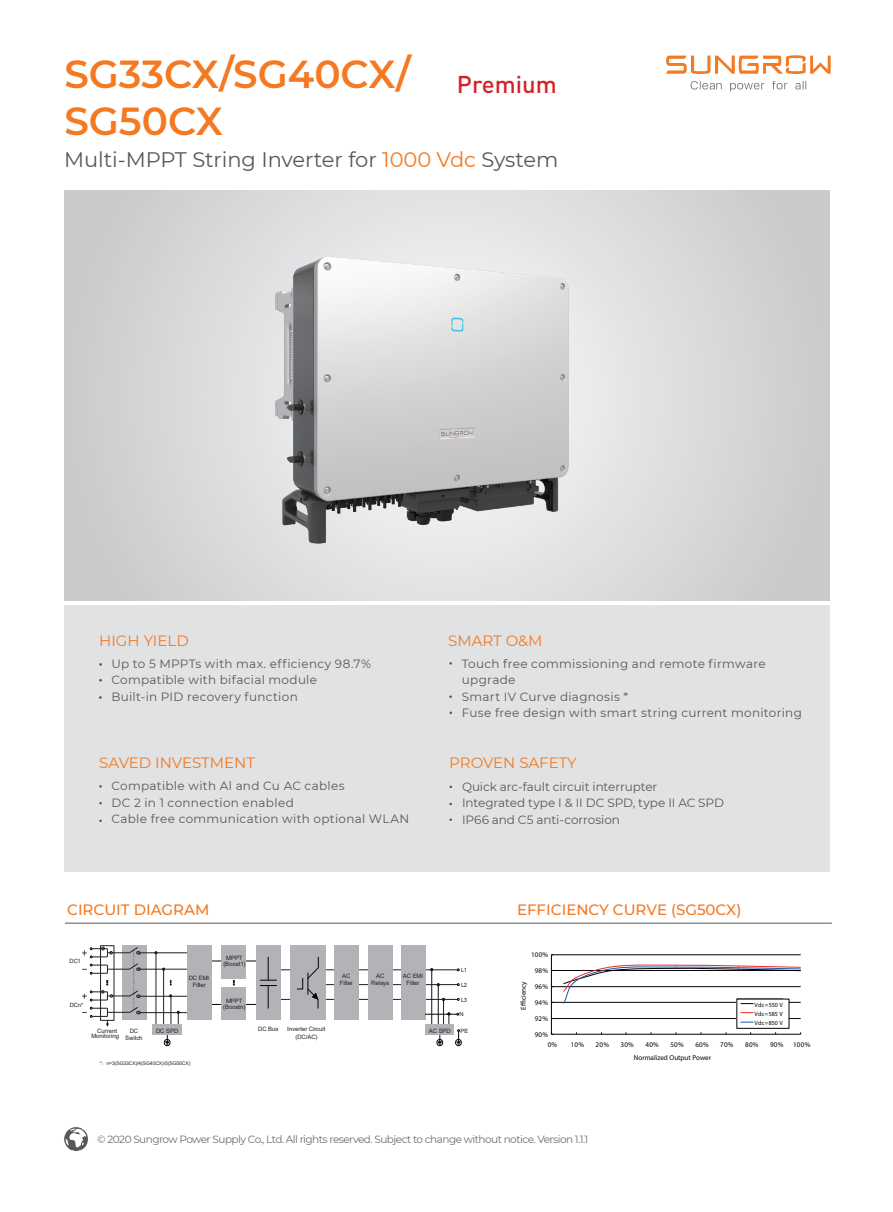
<style>
.page{position:relative;width:893px;height:1212px;background:#fff}
.page>*{position:absolute;margin:0;border:0;box-sizing:border-box;transform-origin:0 0}
.t1{font:600 39px/46.8px "Montserrat";color:#f47921}
.t2{font:500 24px "DIN";color:#d1232a}
.t3{font:21px "Montserrat";letter-spacing:-.005em;color:#57585a}
.t4{font:15px "Montserrat";color:#f47921}
.t5{font:500 15px "Montserrat";color:#f47921}
.t6{font:12px/16.5px "Montserrat";letter-spacing:.02em;color:#57585a}
.t7{font:12px/16.5px "Montserrat";letter-spacing:-.01em;color:#57585a}
.t8{font:10.5px "Montserrat";letter-spacing:-.05em;color:#6c6d70}
.t9{font:800 7.2px "Helvetica Neue LT Std";color:#030303}
.t10{font:800 7.05px "Helvetica Neue LT Std";color:#030303}
.t11{font:800 6.15px/9.1px "Helvetica Neue LT Std";letter-spacing:.02em;color:#030303;text-align:justify}
.t12{font:6.15px/9.3px "Sim Sun";color:#030303}
.t13{font:6px/7.2px "Arial";letter-spacing:-.005em;color:#231f20;text-align:center}
.t14{font:300 6px "Adobe Song Std";color:#040503}
.t15{font:5.85px "Arial";letter-spacing:-.045em;color:#231f20}
.t16{font:4.95px "Arial";letter-spacing:-.005em;color:#231f20}
.s1{color:#f47921}
.s2{font-family:"Adobe Song Std";font-weight:300}
</style>
<div class="page">
<img style="left:64px;top:1127px;width:24px;height:25px">
<svg style="left:666px;top:55px;width:165px;height:19px"></svg>
<svg style="left:691px;top:81px;width:31px;height:8px"></svg>
<svg style="left:730px;top:83px;width:34px;height:8px"></svg>
<svg style="left:795px;top:81px;width:11px;height:8px"></svg>
<svg style="left:772px;top:81px;width:15px;height:8px"></svg>
<hr style="left:438px;top:985px;width:1px;height:43px;background:#231f20">
<hr style="left:431px;top:970px;width:1px;height:57px;background:#231f20">
<div style="left:122px;top:945px;width:25px;height:75px;background:#b2b3b7"></div>
<hr style="left:200px;top:1004px;width:69px;height:1px;background:#040503">
<hr style="left:140px;top:1012px;width:66px;height:1px;background:#231f20">
<hr style="left:140px;top:996px;width:57px;height:1px;background:#231f20">
<hr style="left:200px;top:961px;width:69px;height:1px;background:#040503">
<hr style="left:322px;top:984px;width:135px;height:1px;background:#231f20">
<div style="left:455px;top:1039px;width:7px;height:7px;border:1px solid #040503;border-radius:50%"></div>
<svg style="left:457px;top:1029px;width:3px;height:16px"></svg>
<div style="left:437px;top:1039px;width:6px;height:7px;border:1px solid #040503;border-radius:50%"></div>
<svg style="left:438px;top:998px;width:12px;height:47px"></svg>
<div style="left:426px;top:1025px;width:28px;height:10px;background:#b2b3b7"></div>
<hr style="left:140px;top:969px;width:66px;height:1px;background:#231f20">
<hr style="left:268px;top:969px;width:189px;height:1px;background:#231f20">
<hr style="left:272px;top:999px;width:185px;height:1px;background:#231f20">
<div style="left:334px;top:945px;width:25px;height:75px;background:#b2b3b7"></div>
<div style="left:368px;top:945px;width:24px;height:75px;background:#b2b3b7"></div>
<div style="left:401px;top:945px;width:25px;height:75px;background:#b2b3b7"></div>
<div style="left:290px;top:945px;width:36px;height:75px;background:#b2b3b7"></div>
<svg style="left:297px;top:956px;width:22px;height:52px"></svg>
<hr style="left:140px;top:952px;width:57px;height:1px;background:#231f20">
<div style="left:256px;top:945px;width:25px;height:75px;background:#b2b3b7"></div>
<svg style="left:260px;top:957px;width:17px;height:51px"></svg>
<div style="left:100px;top:945px;width:14px;height:75px;border:1px dashed #231f20"></div>
<div style="left:187px;top:945px;width:24px;height:75px;background:#b2b3b7"></div>
<div style="left:221px;top:945px;width:25px;height:33px;background:#b2b3b7"></div>
<div style="left:221px;top:987px;width:25px;height:33px;background:#b2b3b7"></div>
<hr style="left:425px;top:1014px;width:32px;height:1px;background:#040503">
<hr style="left:156px;top:953px;width:1px;height:73px;background:#231f20">
<svg style="left:177px;top:1011px;width:3px;height:14px"></svg>
<hr style="left:171px;top:995px;width:1px;height:34px;background:#231f20">
<hr style="left:163px;top:969px;width:1px;height:64px;background:#231f20">
<div style="left:164px;top:1039px;width:6px;height:7px;border:1px solid #040503;border-radius:50%"></div>
<svg style="left:165px;top:1035px;width:4px;height:10px"></svg>
<div style="left:153px;top:1025px;width:29px;height:10px;background:#b2b3b7"></div>
<svg style="left:82px;top:946px;width:58px;height:28px"></svg>
<svg style="left:82px;top:980px;width:58px;height:46px"></svg>
<hr style="left:551px;top:1018px;width:250px;height:1px;background:#030303">
<hr style="left:551px;top:1002px;width:250px;height:1px;background:#030303">
<hr style="left:551px;top:986px;width:250px;height:1px;background:#030303">
<hr style="left:551px;top:970px;width:250px;height:1px;background:#030303">
<hr style="left:551px;top:954px;width:250px;height:1px;background:#030303">
<hr style="left:551px;top:955px;width:1px;height:79px;background:#030303">
<hr style="left:551px;top:1034px;width:250px;height:1px;background:#030303">
<div style="left:737px;top:999px;width:52px;height:29px;background:#fff"></div>
<svg style="left:741px;top:1012px;width:12px;height:1px"></svg>
<svg style="left:741px;top:1021px;width:12px;height:2px"></svg>
<svg style="left:562px;top:964px;width:239px;height:40px"></svg>
<div style="left:65px;top:605px;width:765px;height:267px;background:#e1e2e4"></div>
<svg style="left:65px;top:190px;width:765px;height:410px;background:#d6d7d9"></svg>
<hr style="left:65px;top:923px;width:767px;height:1px;background:#57585a">
<img style="left:260px;top:243px;width:335px;height:320px">
<h1 class="t1" style="left:64px;top:49px;width:348px">SG33CX/SG40CX/<br>SG50CX</h1>
<h2 class="t2" style="left:457px;top:69px;width:101px">Premium</h2>
<h3 class="t3" style="left:64px;top:145px;width:496px">Multi-MPPT String Inverter for <span class="s1">1000 Vdc</span> System</h3>
<p class="t4" style="left:99px;top:630px;width:91px">HIGH YIELD</p>
<p class="t4" style="left:448px;top:630px;width:96px">SMART O&amp;M</p>
<p class="t6" style="left:111px;top:655px;width:261px">Up to 5 MPPTs with max. efficiency 98.7%<br>Compatible with bifacial module<br>Built-in PID recovery function</p>
<p class="t6" style="left:462px;top:655px;width:342px">Touch free commissioning and remote firmware upgrade<br>Smart IV Curve diagnosis *<br>Fuse free design with smart string current monitoring</p>
<p class="t4" style="left:99px;top:753px;width:157px">SAVED INVESTMENT</p>
<p class="t4" style="left:449px;top:753px;width:129px">PROVEN SAFETY</p>
<p class="t6" style="left:111px;top:777px;width:299px">Compatible with Al and Cu AC cables<br>DC 2 in 1 connection enabled<br>Cable free communication with optional WLAN</p>
<p class="t7" style="left:462px;top:778px;width:263px">Quick arc-fault circuit interrupter<br>Integrated type I &amp; II DC SPD, type II AC SPD<br>IP66 and C5 anti-corrosion</p>
<p class="t5" style="left:67px;top:899px;width:144px">CIRCUIT DIAGRAM</p>
<p class="t5" style="left:517px;top:899px;width:226px">EFFICIENCY CURVE (SG50CX)</p>
<p class="t15" style="left:69px;top:957px;width:13px">DC1</p>
<p class="t15" style="left:70px;top:1001px;width:15px">DCn*</p>
<p class="t14" style="left:130px;top:1010px;width:62px;rotate:-90deg">---------------------------</p>
<p class="t13" style="left:97px;top:1027px;width:21px">Current</p>
<p class="t13" style="left:156px;top:1027px;width:24px">DC SPD</p>
<p class="t13" style="left:91px;top:1032px;width:29px">Monitoring</p>
<p class="t13" style="left:125px;top:1027px;width:19px">DC<br>Switch</p>
<p class="t13" style="left:189px;top:974px;width:22px">DC EMI<br>Filter</p>
<p class="t13" style="left:223px;top:955px;width:24px;line-height:5.7px">MPPT (Boost1)</p>
<p class="t13" style="left:223px;top:998px;width:24px;line-height:5.7px">MPPT (Boostn)</p>
<p class="t13" style="left:258px;top:1026px;width:22px">DC Bus</p>
<p class="t13" style="left:340px;top:972px;width:14px">AC<br>Filter</p>
<p class="t13" style="left:371px;top:972px;width:19px">AC<br>Relays</p>
<p class="t13" style="left:403px;top:972px;width:22px">AC EMI<br>Filter</p>
<p class="t13" style="left:287px;top:1026px;width:40px">Inverter Circuit</p>
<p class="t13" style="left:429px;top:1027px;width:23px">AC SPD</p>
<p class="t13" style="left:295px;top:1033px;width:24px">(DC/AC)</p>
<p class="t15" style="left:461px;top:966px;width:7px">L1</p>
<p class="t15" style="left:461px;top:981px;width:7px">L2</p>
<p class="t15" style="left:461px;top:995px;width:7px">L3</p>
<p class="t15" style="left:460px;top:1010px;width:6px">N</p>
<p class="t15" style="left:461px;top:1026px;width:9px">PE</p>
<p class="t9" style="left:531px;top:950px;width:19px">100%</p>
<p class="t9" style="left:535px;top:966px;width:15px">98%</p>
<p class="t10" style="left:519px;top:1010px;width:30px;rotate:-90deg">E ciency</p>
<p class="t9" style="left:535px;top:982px;width:15px">96%</p>
<p class="t9" style="left:535px;top:998px;width:15px">94%</p>
<p class="t9" style="left:535px;top:1014px;width:15px">92%</p>
<p class="t9" style="left:535px;top:1030px;width:15px">90%</p>
<p class="t11" style="left:754px;top:1000px;width:30px">Vdc=550 V Vdc=585 V Vdc=850 V</p>
<p class="t12" style="left:768px;top:1000px;width:14px">50 V<br>58 V</p>
<p class="t16" style="left:100px;top:1060px;width:92px">*<span class="s2">：</span>n=3(SG33CX)/4(SG40CX)/5(SG50CX)</p>
<p class="t9" style="left:548px;top:1040px;width:11px">0%</p>
<p class="t9" style="left:571px;top:1040px;width:15px">10%</p>
<p class="t9" style="left:596px;top:1040px;width:15px">20%</p>
<p class="t9" style="left:621px;top:1040px;width:15px">30%</p>
<p class="t9" style="left:645px;top:1040px;width:15px">40%</p>
<p class="t9" style="left:670px;top:1040px;width:15px">50%</p>
<p class="t9" style="left:695px;top:1040px;width:15px">60%</p>
<p class="t9" style="left:720px;top:1040px;width:15px">70%</p>
<p class="t9" style="left:745px;top:1040px;width:15px">80%</p>
<p class="t9" style="left:770px;top:1040px;width:15px">90%</p>
<p class="t9" style="left:793px;top:1040px;width:19px">100%</p>
<p class="t9" style="left:634px;top:1053px;width:79px">Normalized Output Power</p>
<p class="t8" style="left:97px;top:1132px;width:493px">© 2020 Sungrow Power Supply Co., Ltd. All rights reserved. Subject to change without notice. Version 1.1.1</p>
</div>
